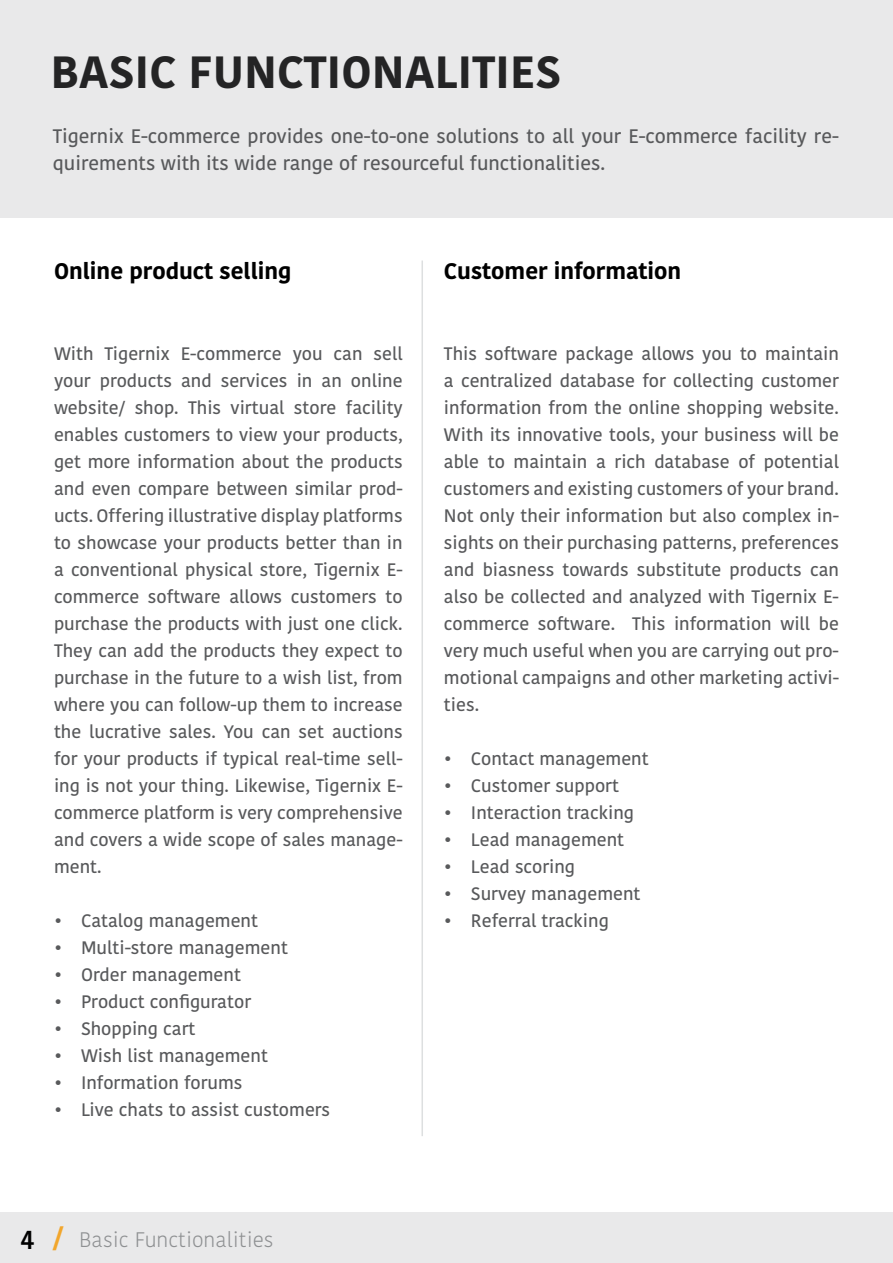
<style>
.page{position:relative;width:893px;height:1263px;background:#fff}
.page>*{position:absolute;margin:0;border:0;box-sizing:border-box;transform-origin:0 0}
.t1{font:700 45px "Kohinoor Bangla";color:#242425}
.t2{font:600 27px "News Got T";color:#000}
.t3{font:700 22.5px "Kohinoor Bangla";color:#000}
.t4{font:300 21px "Kohinoor Bangla";color:#8e9092}
.t5{font:500 19.5px/27px "Kohinoor Bangla";color:#58595b}
.t6{font:500 18px/27px "Kohinoor Bangla";color:#58595b;text-align:justify}
.s1{font-family:"Kohinoor Bangla";font-weight:700;color:#f2a62c}
</style>
<div class="page">
<div style="left:1px;top:1212px;width:892px;height:50px;background:#e9e9ea"></div>
<div style="left:0;top:0;width:893px;height:218px;background:#e9e9ea"></div>
<hr style="left:421px;top:260px;width:2px;height:876px;background:#dddfe0">
<h1 class="t1" style="left:51px;top:32px;width:512px">BASIC FUNCTIONALITIES</h1>
<p class="t5" style="left:53px;top:122px;width:787px">Tigernix E-commerce provides one-to-one solutions to all your E-commerce facility re&shy;quirements with its wide range of resourceful functionalities.</p>
<p class="t3" style="left:54px;top:251px;width:239px">Online product selling</p>
<p class="t6" style="left:54px;top:339px;width:350px">With Tigernix E-commerce you can sell your products and services in an online website/ shop. This virtual store facility enables customers to view your products, get more information about the products and even compare between similar prod&shy;ucts. Offering illustrative display platforms to showcase your products better than in a conventional physical store, Tigernix E&shy;commerce software allows customers to purchase the products with just one click.<br>They can add the products they expect to purchase in the future to a wish list, from where you can follow-up them to increase the lucrative sales. You can set auctions for your products if typical real-time sell&shy;ing is not your thing. Likewise, Tigernix E&shy;commerce platform is very comprehensive and covers a wide scope of sales manage&shy;ment.</p>
<p class="t6" style="left:54px;top:906px;width:206px">• Catalog management</p>
<p class="t6" style="left:54px;top:933px;width:235px">• Multi-store management</p>
<p class="t6" style="left:54px;top:960px;width:189px">• Order management</p>
<p class="t6" style="left:54px;top:987px;width:199px">• Product configurator</p>
<p class="t6" style="left:54px;top:1014px;width:143px">• Shopping cart</p>
<p class="t6" style="left:54px;top:1041px;width:215px">• Wish list management</p>
<p class="t6" style="left:54px;top:1068px;width:190px">• Information forums</p>
<p class="t6" style="left:54px;top:1095px;width:278px">• Live chats to assist customers</p>
<p class="t3" style="left:444px;top:251px;width:239px">Customer information</p>
<p class="t6" style="left:444px;top:339px;width:397px">This software package allows you to maintain a centralized database for collecting customer information from the online shopping website.<br>With its innovative tools, your business will be able to maintain a rich database of potential customers and existing customers of your brand.<br>Not only their information but also complex in&shy;sights on their purchasing patterns, preferences and biasness towards substitute products can also be collected and analyzed with Tigernix E&shy;commerce software. This information will be very much useful when you are carrying out pro&shy;motional campaigns and other marketing activi&shy;ties.</p>
<p class="t6" style="left:444px;top:744px;width:206px">• Contact management</p>
<p class="t6" style="left:444px;top:771px;width:177px">• Customer support</p>
<p class="t6" style="left:444px;top:798px;width:192px">• Interaction tracking</p>
<p class="t6" style="left:444px;top:825px;width:182px">• Lead management</p>
<p class="t6" style="left:444px;top:852px;width:133px">• Lead scoring</p>
<p class="t6" style="left:444px;top:879px;width:198px">• Survey management</p>
<p class="t6" style="left:444px;top:906px;width:166px">• Referral tracking</p>
<h2 class="t2" style="left:20px;top:1224px;width:45px">4 <span class="s1">/</span></h2>
<p class="t4" style="left:79px;top:1224px;width:196px">Basic Functionalities</p>
</div>
